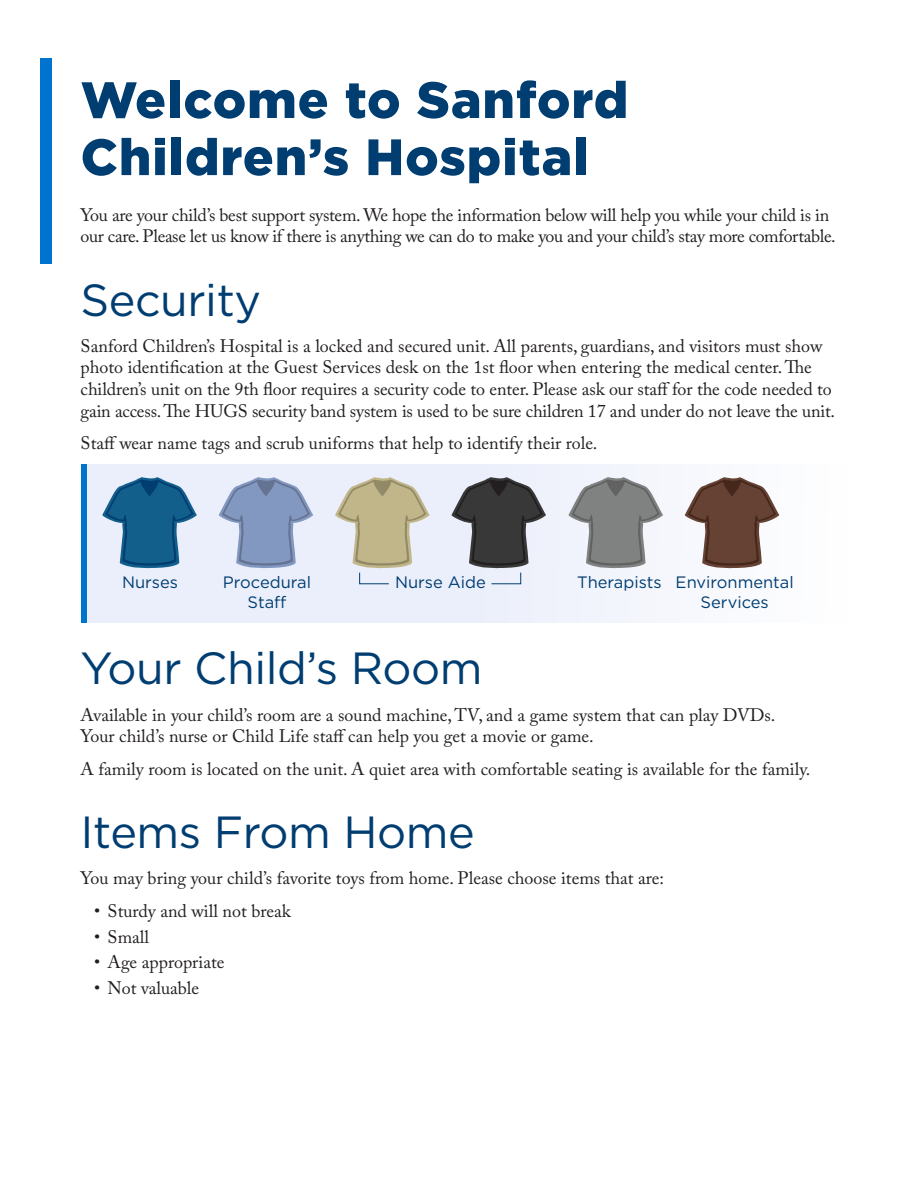
<style>
.page{position:relative;width:918px;height:1188px;background:#fff}
.page>*{position:absolute;margin:0;border:0;box-sizing:border-box;transform-origin:0 0}
.Cover_Title{font:900 51px/57.2px "Gotham";letter-spacing:.02em;color:#003d71}
.Header_1{font:45px "Gotham";letter-spacing:-.01em;color:#003d71}
.Body_Copy{font:18px/21.6px "Adobe Caslon Pro";color:#231f20}
.Callout_Box{font:16.5px/19.8px "Gotham";color:#003d71;text-align:center}
</style>
<div class="page">
<div style="left:41px;top:59px;width:11px;height:205px;background:#0073ce"></div>
<div style="left:81px;top:464px;width:767px;height:159px;background:linear-gradient(to right,#e6ebfa,#f9fafd)"></div>
<div style="left:81px;top:464px;width:5px;height:159px;background:#0073ce"></div>
<svg style="left:102px;top:477px;width:95px;height:92px;background:#5b8eb0"></svg>
<svg style="left:219px;top:477px;width:94px;height:92px;background:#a3b2d0"></svg>
<svg style="left:568px;top:477px;width:95px;height:92px"></svg>
<svg style="left:335px;top:477px;width:95px;height:108px;background:#cfcbb8"></svg>
<svg style="left:451px;top:477px;width:95px;height:108px;background:#85878c"></svg>
<svg style="left:685px;top:477px;width:94px;height:92px"></svg>
<p class="Cover_Title" style="left:81px;top:71px;width:549px">Welcome to Sanford<br>Children’s Hospital</p>
<p class="Body_Copy" style="left:81px;top:204px;width:757px">You are your child’s best support system. We hope the information below will help you while your child is in our care. Please let us know if there is anything we can do to make you and your child’s stay more comfortable.</p>
<p class="Header_1" style="left:81px;top:271px;width:182px">Security</p>
<p class="Body_Copy" style="left:81px;top:335px;width:756px">Sanford Children’s Hospital is a locked and secured unit. All parents, guardians, and visitors must show photo identification at the Guest Services desk on the 1st floor when entering the medical center. The children’s unit on the 9th floor requires a security code to enter. Please ask our staff for the code needed to gain access. The HUGS security band system is used to be sure children 17 and under do not leave the unit.</p>
<p class="Body_Copy" style="left:81px;top:432px;width:518px">Staff wear name tags and scrub uniforms that help to identify their role.</p>
<p class="Callout_Box" style="left:122px;top:572px;width:58px">Nurses</p>
<p class="Callout_Box" style="left:223px;top:572px;width:90px">Procedural<br>Staff</p>
<p class="Callout_Box" style="left:395px;top:572px;width:92px">Nurse Aide</p>
<p class="Callout_Box" style="left:577px;top:572px;width:86px">Therapists</p>
<p class="Callout_Box" style="left:676px;top:572px;width:120px">Environmental<br>Services</p>
<p class="Header_1" style="left:81px;top:640px;width:403px">Your Child’s Room</p>
<p class="Body_Copy" style="left:81px;top:704px;width:696px">Available in your child’s room are a sound machine, TV, and a game system that can play DVDs.<br>Your child’s nurse or Child Life staff can help you get a movie or game.</p>
<p class="Body_Copy" style="left:81px;top:758px;width:731px">A family room is located on the unit. A quiet area with comfortable seating is available for the family.</p>
<p class="Header_1" style="left:81px;top:803px;width:396px">Items From Home</p>
<p class="Body_Copy" style="left:81px;top:867px;width:585px">You may bring your child’s favorite toys from home. Please choose items that are:</p>
<p class="Body_Copy" style="left:94px;top:900px;width:198px">• Sturdy and will not break</p>
<p class="Body_Copy" style="left:94px;top:926px;width:57px">• Small</p>
<p class="Body_Copy" style="left:94px;top:951px;width:132px">• Age appropriate</p>
<p class="Body_Copy" style="left:94px;top:977px;width:107px">• Not valuable</p>
</div>
